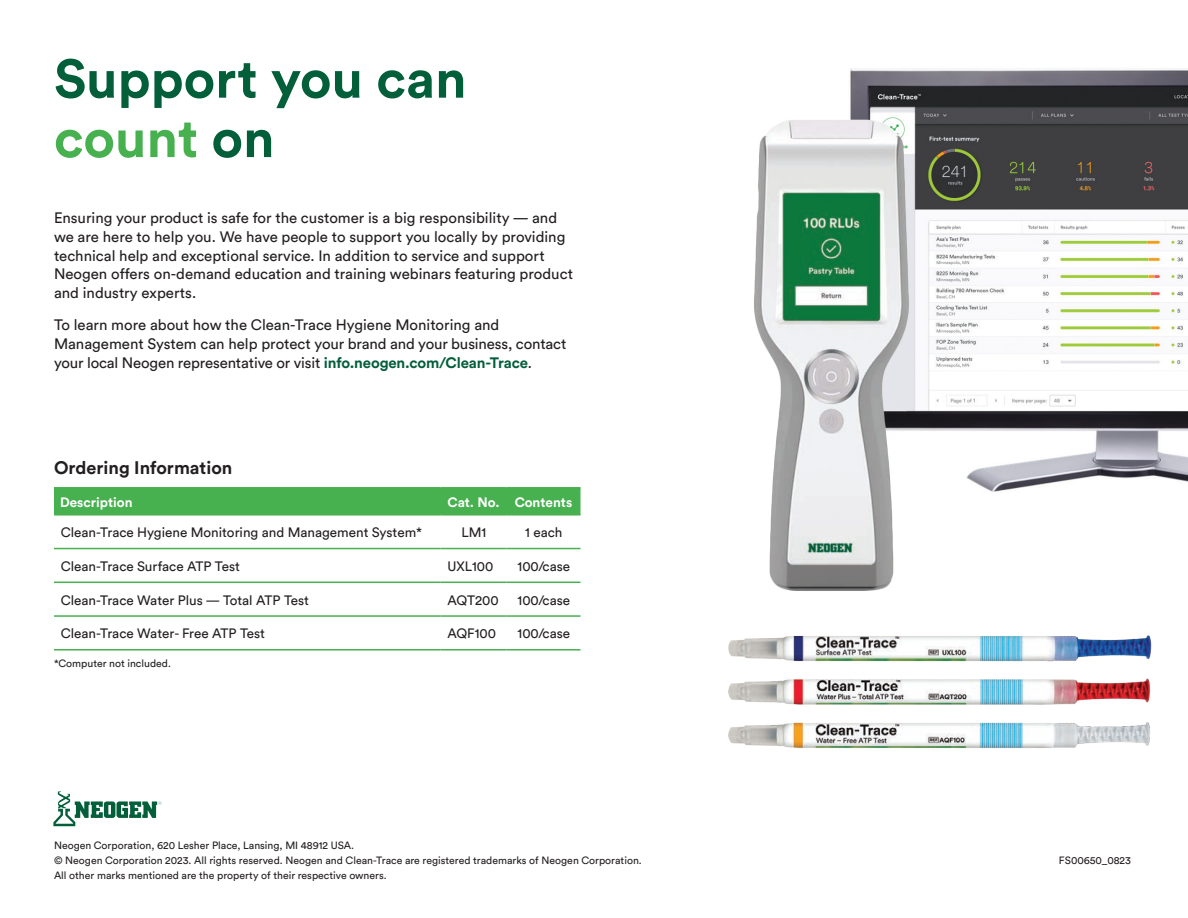
<style>
.page{position:relative;width:1188px;height:918px;background:#fff}
.page>*{position:absolute;margin:0;border:0;box-sizing:border-box;transform-origin:0 0}
.t1{font:700 54px/59.4px "Circular Std";color:#035e3a}
.t2{font:700 18px "Circular Std";color:#231f20}
.t3{font:15px/18.8px "Circular Std";color:#231f20}
.t4{font:13.5px "Circular Std";color:#231f20}
.t5{font:700 13.5px "Circular Std";color:#fff}
.t6{font:10.5px/15.3px "Circular Std";color:#231f20}
.s1{color:#47b04f}
.s2{font-weight:700;color:#035e3a}
</style>
<div class="page">
<img style="left:728px;top:635px;width:424px;height:27px">
<img style="left:728px;top:678px;width:423px;height:27px">
<img style="left:728px;top:722px;width:422px;height:26px">
<svg style="left:53px;top:791px;width:108px;height:35px"></svg>
<img style="left:850px;top:68px;width:338px;height:424px">
<img style="left:754px;top:100px;width:175px;height:491px">
<svg style="left:54px;top:547px;width:526px;height:35px"></svg>
<hr style="left:54px;top:487px;width:387px;height:2px;background:#47b04f">
<hr style="left:441px;top:487px;width:66px;height:2px;background:#47b04f">
<hr style="left:507px;top:487px;width:73px;height:2px;background:#47b04f">
<div style="left:54px;top:489px;width:526px;height:25px;background:#47b04f"></div>
<hr style="left:54px;top:514px;width:387px;height:2px;background:#47b04f">
<hr style="left:441px;top:514px;width:66px;height:2px;background:#47b04f">
<hr style="left:507px;top:514px;width:73px;height:2px;background:#47b04f">
<hr style="left:54px;top:548px;width:387px;height:1px;background:#47b04f">
<hr style="left:441px;top:548px;width:66px;height:1px;background:#47b04f">
<hr style="left:507px;top:548px;width:73px;height:1px;background:#47b04f">
<hr style="left:54px;top:582px;width:387px;height:1px;background:#47b04f">
<hr style="left:441px;top:582px;width:66px;height:1px;background:#47b04f">
<hr style="left:507px;top:582px;width:73px;height:1px;background:#47b04f">
<hr style="left:54px;top:615px;width:387px;height:2px;background:#47b04f">
<hr style="left:441px;top:615px;width:66px;height:2px;background:#47b04f">
<hr style="left:507px;top:615px;width:73px;height:2px;background:#47b04f">
<hr style="left:54px;top:649px;width:387px;height:2px;background:#47b04f">
<hr style="left:441px;top:649px;width:66px;height:2px;background:#47b04f">
<hr style="left:507px;top:649px;width:73px;height:2px;background:#47b04f">
<h1 class="t1" style="left:54px;top:48px;width:414px">Support you can <span class="s1">count</span> on</h1>
<p class="t3" style="left:54px;top:208px;width:520px">Ensuring your product is safe for the customer is a big responsibility — and we are here to help you. We have people to support you locally by providing technical help and exceptional service. In addition to service and support Neogen offers on-demand education and training webinars featuring product and industry experts.</p>
<p class="t3" style="left:54px;top:316px;width:514px">To learn more about how the Clean-Trace Hygiene Monitoring and<br>Management System can help protect your brand and your business, contact your local Neogen representative or visit <span class="s2">info.neogen.com/Clean-Trace</span>.</p>
<p class="t2" style="left:54px;top:456px;width:180px">Ordering Information</p>
<p class="t5" style="left:60px;top:493px;width:74px">Description</p>
<p class="t5" style="left:448px;top:493px;width:126px">Cat. No. Contents</p>
<p class="t4" style="left:61px;top:524px;width:363px">Clean-Trace Hygiene Monitoring and Management System*</p>
<p class="t4" style="left:462px;top:524px;width:26px">LM1</p>
<p class="t4" style="left:525px;top:524px;width:39px">1 each</p>
<p class="t4" style="left:61px;top:558px;width:181px">Clean-Trace Surface ATP Test</p>
<p class="t4" style="left:447px;top:558px;width:48px">UXL100</p>
<p class="t4" style="left:518px;top:558px;width:54px">100/case</p>
<p class="t4" style="left:61px;top:592px;width:250px">Clean-Trace Water Plus — Total ATP Test</p>
<p class="t4" style="left:447px;top:592px;width:53px">AQT200</p>
<p class="t4" style="left:518px;top:592px;width:54px">100/case</p>
<p class="t4" style="left:61px;top:625px;width:206px">Clean-Trace Water- Free ATP Test</p>
<p class="t4" style="left:447px;top:625px;width:50px">AQF100</p>
<p class="t4" style="left:518px;top:625px;width:54px">100/case</p>
<p class="t6" style="left:54px;top:655px;width:119px">*Computer not included.</p>
<p class="t6" style="left:54px;top:837px;width:589px">Neogen Corporation, 620 Lesher Place, Lansing, MI 48912 USA.<br>© Neogen Corporation 2023. All rights reserved. Neogen and Clean-Trace are registered trademarks of Neogen Corporation.</p>
<p class="t6" style="left:54px;top:868px;width:334px">All other marks mentioned are the property of their respective owners.</p>
<p class="t6" style="left:1059px;top:852px;width:73px">FS00650_0823</p>
</div>
